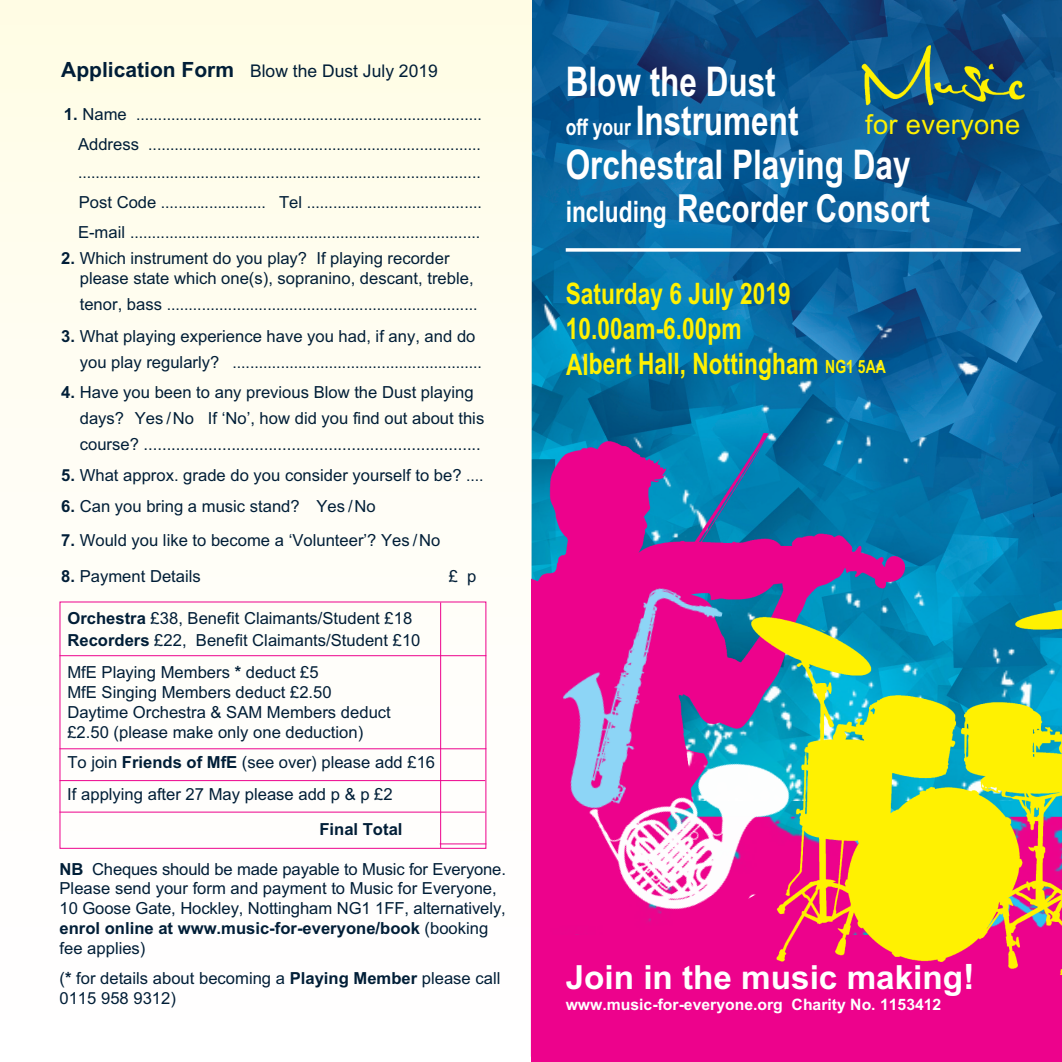
<style>
.page{position:relative;width:1062px;height:1062px;background:#fff}
.page>*{position:absolute;margin:0;border:0;box-sizing:border-box;transform-origin:0 0}
.t1{font:700 40.95px/38.5px "Arial";color:#fff;scale:.77 1}
.t2{font:700 38.68px "Arial";color:#fff;scale:.77 1}
.t3{font:700 33.25px "Arial";color:#fff}
.t4{font:700 29.57px/35px "Arial";letter-spacing:-.01em;color:#fff101;scale:.77 1}
.t5{font:27.3px "Arial";letter-spacing:.01em;color:#fff101}
.t6{font:17.5px "Arial";color:#001e37}
.t7{font:16.62px/19.9px "Arial";color:#001e37}
.t8{font:700 16.62px "Arial";color:#001e37}
.t9{font:15.75px/29.8px "Arial";color:#001e37;text-align:right}
.t10{font:700 15.75px "Arial";color:#fff}
.s1{font-weight:700;font-size:21px}
.s2{font-weight:700;font-size:16.62px}
.s3{font-size:16.62px}
.s4{font-weight:700}
.s5{font-size:15.75px}
.s6{font-size:22.75px}
.s7{font-size:29.57px}
.s8{font-size:18.2px}
.s9{font-size:35px}
</style>
<div class="page">
<img style="left:531px;top:0;width:531px;height:226px">
<div style="left:0;top:0;width:531px;height:1027px;background:linear-gradient(to bottom,#fffde7,#fffcff)"></div>
<svg style="left:517px;top:713px;width:14px;height:143px"></svg>
<hr style="left:60px;top:655px;width:426px;height:1px;background:#ed028c">
<hr style="left:60px;top:748px;width:426px;height:1px;background:#ed028c">
<hr style="left:60px;top:780px;width:425px;height:1px;background:#ed028c">
<hr style="left:60px;top:811px;width:425px;height:1px;background:#ed028c">
<hr style="left:440px;top:843px;width:46px;height:1px;background:#ed028c">
<hr style="left:440px;top:602px;width:1px;height:246px;background:#ed028c">
<img style="left:531px;top:226px;width:531px;height:506px">
<img style="left:531px;top:433px;width:373px;height:383px">
<div style="left:531px;top:816px;width:38px;height:119px;background:#ed028c"></div>
<img style="left:569px;top:836px;width:152px;height:99px">
<div style="left:531px;top:935px;width:531px;height:127px;background:#ed028c"></div>
<img style="left:532px;top:548px;width:198px;height:288px">
<img style="left:857px;top:31px;width:185px;height:81px">
<svg style="left:566px;top:248px;width:454px;height:4px"></svg>
<img style="left:721px;top:582px;width:340px;height:392px">
<p class="t6" style="left:61px;top:60px;width:378px"><span class="s1">Application Form</span> Blow the Dust July 2019</p>
<p class="t9" style="left:64px;top:100px;width:419px"><span class="s2">1.</span> <span class="s3">Name</span> ...............................................................................<br><span class="s3">Address</span> ............................................................................</p>
<p class="t9" style="left:78px;top:158px;width:405px;text-align:justify">............................................................................................<br><span class="s3">Post Code</span> ........................ <span class="s3">Tel</span> ........................................<br><span class="s3">E-mail</span> ................................................................................</p>
<p class="t7" style="left:80px;top:248px;width:395px;text-indent:-18px"><span class="s4">2.</span> Which instrument do you play? If playing recorder please state which one(s), sopranino, descant, treble,</p>
<p class="t9" style="left:80px;top:290px;width:399px"><span class="s3">tenor, bass</span> .......................................................................</p>
<p class="t7" style="left:61px;top:326px;width:416px"><span class="s4">3.</span> What playing experience have you had, if any, and do</p>
<p class="t9" style="left:80px;top:348px;width:404px"><span class="s3">you play regularly?</span> .........................................................</p>
<p class="t7" style="left:80px;top:379px;width:406px;line-height:26.2px;text-indent:-18px"><span class="s4">4.</span> Have you been to any previous Blow the Dust playing days? Yes /No If ‘No’, how did you find out about this course? .........................................................................</p>
<p class="t7" style="left:61px;top:465px;width:424px"><span class="s4">5.</span> What approx. grade do you consider yourself to be? <span class="s5">....</span></p>
<p class="t7" style="left:61px;top:496px;width:316px"><span class="s4">6.</span> Can you bring a music stand? Yes /No</p>
<p class="t7" style="left:61px;top:530px;width:381px"><span class="s4">7.</span> Would you like to become a ‘Volunteer’? Yes /No</p>
<p class="t7" style="left:61px;top:566px;width:141px"><span class="s4">8.</span> Payment Details</p>
<p class="t7" style="left:449px;top:566px;width:29px">£ p</p>
<p class="t7" style="left:67px;top:608px;width:355px;line-height:21px"><span class="s4">Orchestra</span> £38, Benefit Claimants/Student £18<br><span class="s4">Recorders</span> £22, Benefit Claimants/Student £10</p>
<p class="t7" style="left:67px;top:662px;width:325px">MfE Playing Members <span class="s4">*</span> deduct £5<br>MfE Singing Members deduct £2.50<br>Daytime Orchestra &amp; SAM Members deduct £2.50 (please make only one deduction)</p>
<p class="t7" style="left:67px;top:746px;width:369px;line-height:31.8px">To join <span class="s4">Friends of MfE</span> (see over) please add £16<br>If applying after 27 May please add p &amp; p £2</p>
<p class="t8" style="left:319px;top:819px;width:85px">Final Total</p>
<p class="t7" style="left:60px;top:858px;width:448px"><span class="s4">NB</span> Cheques should be made payable to Music for Everyone.<br>Please send your form and payment to Music for Everyone, 10 Goose Gate, Hockley, Nottingham NG1 1FF, alternatively, <span class="s4">enrol online at www.music-for-everyone/book</span> (booking fee applies)</p>
<p class="t7" style="left:59px;top:968px;width:442px">(<span class="s4">*</span> for details about becoming a <span class="s4">Playing Member</span> please call<br>0115 958 9312)</p>
<h1 class="t1" style="left:565px;top:63px;width:304px">Blow the Dust <span class="s6">off your</span> Instrument</h1>
<h1 class="t1" style="left:565px;top:145px;width:449px">Orchestral Playing Day</h1>
<h2 class="t2" style="left:565px;top:186px;width:475px"><span class="s7">including</span> Recorder Consort</h2>
<h3 class="t5" style="left:865px;top:109px;width:156px">for everyone</h3>
<h3 class="t4" style="left:566px;top:276px;width:417px">Saturday 6 July 2019<br>10.00am-6.00pm<br>Albert Hall, Nottingham <span class="s8">NG1 5AA</span></h3>
<h3 class="t3" style="left:566px;top:957px;width:410px">Join in the music making<span class="s9">!</span></h3>
<p class="t10" style="left:566px;top:995px;width:377px">www.music-for-everyone.org Charity No. 1153412</p>
</div>
